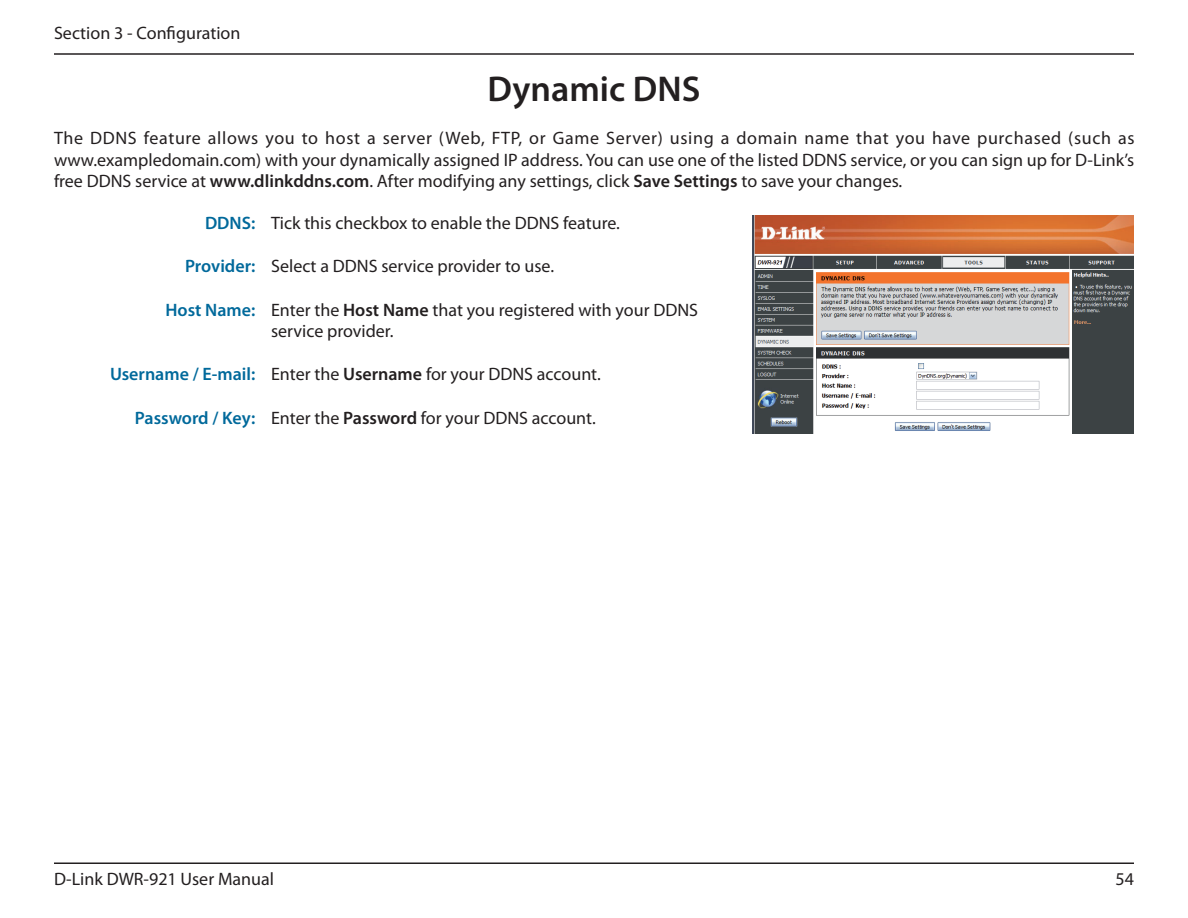
<style>
.page{position:relative;width:1188px;height:918px;background:#fff}
.page>*{position:absolute;margin:0;border:0;box-sizing:border-box;transform-origin:0 0}
.t1{font:600 36px "Myriad Pro";color:#231f20}
.t2{font:18px/21.6px "Myriad Pro";color:#231f20}
.t3{font:600 18px "Myriad Pro";color:#00699b}
.s1{font-weight:600}
</style>
<div class="page">
<hr style="left:54px;top:53px;width:1080px;height:2px;background:#231f20">
<hr style="left:54px;top:862px;width:1080px;height:2px;background:#231f20">
<img style="left:753px;top:216px;width:381px;height:217px">
<p class="t2" style="left:54px;top:22px;width:188px">Section 3 - Configuration</p>
<h1 class="t1" style="left:488px;top:66px;width:214px">Dynamic DNS</h1>
<p class="t2" style="left:54px;top:127px;width:1082px;text-align:justify">The DDNS feature allows you to host a server (Web, FTP, or Game Server) using a domain name that you have purchased (such as www.exampledomain.com) with your dynamically assigned IP address. You can use one of the listed DDNS service, or you can sign up for D-Link’s free DDNS service at <span class="s1">www.dlinkddns.com</span>. After modifying any settings, click <span class="s1">Save Settings</span> to save your changes.</p>
<p class="t3" style="left:205px;top:212px;width:52px">DDNS:</p>
<p class="t3" style="left:185px;top:255px;width:72px">Provider:</p>
<p class="t3" style="left:165px;top:298px;width:91px">Host Name:</p>
<p class="t2" style="left:271px;top:212px;width:350px">Tick this checkbox to enable the DDNS feature.</p>
<p class="t2" style="left:271px;top:255px;width:285px">Select a DDNS service provider to use.</p>
<p class="t2" style="left:271px;top:299px;width:429px">Enter the <span class="s1">Host Name</span> that you registered with your DDNS service provider.</p>
<p class="t2" style="left:271px;top:363px;width:331px">Enter the <span class="s1">Username</span> for your DDNS account.</p>
<p class="t2" style="left:271px;top:407px;width:326px">Enter the <span class="s1">Password</span> for your DDNS account.</p>
<p class="t3" style="left:110px;top:363px;width:147px">Username / E-mail:</p>
<p class="t3" style="left:135px;top:406px;width:122px">Password / Key:</p>
<p class="t2" style="left:54px;top:868px;width:222px">D-Link DWR-921 User Manual</p>
<p class="t2" style="left:1116px;top:868px;width:20px">54</p>
</div>
